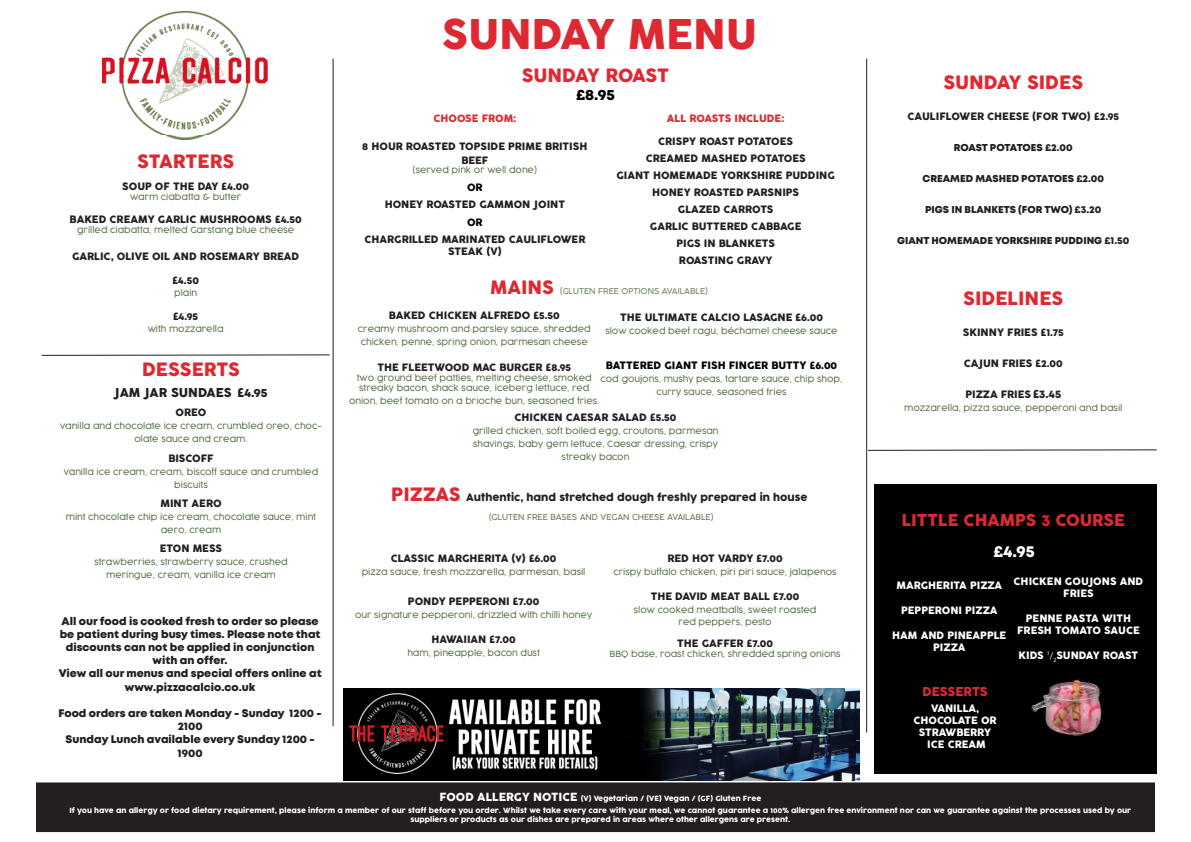
<style>
.page{position:relative;width:1191px;height:842px;background:#fff}
.page>*{position:absolute;margin:0;border:0;box-sizing:border-box;transform-origin:0 0}
.t1{font:40px "Cocogoose";color:#de2932}
.t2{font:18px "Cocogoose";color:#de2932}
.t3{font:16px "Cocogoose";color:#de2932}
.t4{font:16px "Mont Heavy DEMO";color:#fff}
.t5{font:15px "Mont Heavy DEMO";color:#000}
.t6{font:12px "Cocogoose";color:#231f20}
.t7{font:12px "Cocogoose";color:#de2932}
.t8{font:11px/13.2px "Mont Heavy DEMO";color:#231f20;text-align:center}
.t9{font:10px/13.2px "Cocogoose";color:#231f20;text-align:center}
.t10{font:10px/12px "Cocogoose";color:#fff;text-align:center}
.t11{font:10px "Mont Heavy DEMO";color:#231f20}
.t12{font:10px "Cocogoose";color:#000}
.t13{font:10px "Cocogoose";color:#de2932}
.t14{font:300 8.5px/13px "Cocogoose";color:#597349;text-align:center}
.t15{font:300 8px "Cocogoose";color:#63744a}
.t16{font:300 8px "Cocogoose";color:#6c7f5e}
.t17{font:7px/8.4px "Cocogoose";color:#fff;text-align:center}
.s1{font-family:"Mont Heavy DEMO"}
.s2{font-family:"Cocogoose"}
.s3{font-size:18px;color:#de2932}
.s4{font-size:11px}
.s5{font-family:"Mont Heavy DEMO";font-size:11px}
.s6{font-family:"Mont Heavy DEMO";color:#d8222f}
.s7{font-family:"Myriad Pro"}
</style>
<div class="page">
<div style="left:874px;top:484px;width:282px;height:290px;background:#000"></div>
<img style="left:1031px;top:679px;width:72px;height:57px">
<div style="left:36px;top:783px;width:1118px;height:48px;background:#231f20"></div>
<div style="left:36px;top:782px;width:1119px;height:50px;border:1px solid #231f20"></div>
<hr style="left:332px;top:59px;width:1px;height:667px;background:#231f20">
<hr style="left:866px;top:59px;width:1px;height:673px;background:#231f20">
<svg style="left:867px;top:449px;width:290px;height:2px"></svg>
<img style="left:343px;top:688px;width:516px;height:93px">
<img style="left:102px;top:11px;width:166px;height:128px">
<svg style="left:41px;top:354px;width:289px;height:2px"></svg>
<p class="t2" style="left:137px;top:149px;width:99px">STARTERS</p>
<p class="t9" style="left:122px;top:180px;width:128px">SOUP OF THE DAY £<span class="s1">4.00</span></p>
<p class="t14" style="left:130px;top:191px;width:113px">warm ciabatta &amp; butter</p>
<p class="t9" style="left:70px;top:213px;width:233px">BAKED CREAMY GARLIC MUSHROOMS £<span class="s1">4.50</span></p>
<p class="t14" style="left:77px;top:223px;width:219px">grilled ciabatta, melted Garstang blue cheese</p>
<p class="t9" style="left:72px;top:250px;width:229px">GARLIC, OLIVE OIL AND ROSEMARY BREAD</p>
<p class="t11" style="left:172px;top:275px;width:28px"><span class="s2">£</span>4.50</p>
<p class="t14" style="left:174px;top:286px;width:25px">plain</p>
<p class="t11" style="left:173px;top:311px;width:27px"><span class="s2">£</span>4.95</p>
<p class="t14" style="left:148px;top:322px;width:77px">with mozzarella</p>
<p class="t2" style="left:142px;top:357px;width:99px">DESSERTS</p>
<p class="t6" style="left:114px;top:385px;width:155px">JAM JAR SUNDAES £<span class="s1">4.95</span></p>
<p class="t9" style="left:176px;top:407px;width:32px">OREO</p>
<p class="t14" style="left:60px;top:420px;width:263px">vanilla and chocolate ice cream, crumbled oreo, choc&shy;olate sauce and cream.</p>
<p class="t9" style="left:168px;top:452px;width:47px">BISCOFF</p>
<p class="t14" style="left:64px;top:465px;width:256px">vanilla ice cream, cream, biscoff sauce and crumbled biscuits</p>
<p class="t9" style="left:160px;top:497px;width:63px">MINT AERO</p>
<p class="t14" style="left:66px;top:510px;width:252px">mint chocolate chip ice cream, chocolate sauce, mint aero, cream</p>
<p class="t9" style="left:160px;top:542px;width:64px">ETON MESS</p>
<p class="t14" style="left:94px;top:555px;width:195px">strawberries, strawberry sauce, crushed</p>
<p class="t14" style="left:106px;top:568px;width:171px">meringue, cream, vanilla ice cream</p>
<p class="t8" style="left:60px;top:615px;width:262px">All our food is cooked fresh to order so please be patient during busy times. Please note that discounts can not be applied in conjunction with an offer.</p>
<p class="t8" style="left:59px;top:668px;width:264px">View all our menus and special offers online at</p>
<p class="t8" style="left:125px;top:681px;width:132px">www.pizzacalcio.co.uk</p>
<p class="t8" style="left:58px;top:707px;width:265px">Food orders are taken Monday - Sunday 1200 -<br>2100</p>
<p class="t8" style="left:66px;top:734px;width:251px">Sunday Lunch available every Sunday 1200 -<br>1900</p>
<p class="t1" style="left:442px;top:6px;width:316px">SUNDAY MENU</p>
<p class="t2" style="left:522px;top:63px;width:149px">SUNDAY ROAST</p>
<p class="t5" style="left:576px;top:86px;width:40px">£8.95</p>
<p class="t13" style="left:433px;top:112px;width:84px">CHOOSE FROM:</p>
<p class="t9" style="left:362px;top:141px;width:227px"><span class="s1">8</span> HOUR ROASTED TOPSIDE PRIME BRITISH<br>BEEF</p>
<p class="t14" style="left:412px;top:163px;width:126px">(served pink or well done)</p>
<p class="t12" style="left:467px;top:180px;width:17px">OR</p>
<p class="t9" style="left:385px;top:198px;width:182px">HONEY ROASTED GAMMON JOINT</p>
<p class="t12" style="left:467px;top:215px;width:17px">OR</p>
<p class="t9" style="left:364px;top:233px;width:222px;line-height:12px">CHARGRILLED MARINATED CAULIFLOWER<br>STEAK (V)</p>
<p class="t13" style="left:667px;top:112px;width:119px">ALL ROASTS INCLUDE:</p>
<p class="t9" style="left:658px;top:136px;width:136px">CRISPY ROAST POTATOES</p>
<p class="t9" style="left:645px;top:153px;width:162px">CREAMED MASHED POTATOES</p>
<p class="t9" style="left:616px;top:170px;width:220px">GIANT HOMEMADE YORKSHIRE PUDDING</p>
<p class="t9" style="left:652px;top:187px;width:148px">HONEY ROASTED PARSNIPS</p>
<p class="t9" style="left:678px;top:204px;width:97px">GLAZED CARROTS</p>
<p class="t9" style="left:650px;top:221px;width:153px">GARLIC BUTTERED CABBAGE</p>
<p class="t9" style="left:676px;top:238px;width:100px">PIGS IN BLANKETS</p>
<p class="t9" style="left:679px;top:255px;width:95px">ROASTING GRAVY</p>
<p class="t2" style="left:490px;top:275px;width:66px">MAINS</p>
<p class="t16" style="left:560px;top:285px;width:150px">(GLUTEN FREE OPTIONS AVAILABLE)</p>
<p class="t9" style="left:389px;top:309px;width:172px">BAKED CHICKEN ALFREDO £<span class="s1">5.50</span></p>
<p class="t14" style="left:358px;top:323px;width:234px">creamy mushroom and parsley sauce, shredded chicken, penne, spring onion, parmesan cheese</p>
<p class="t9" style="left:377px;top:361px;width:195px">THE FLEETWOOD MAC BURGER £<span class="s1">8.95</span></p>
<p class="t14" style="left:357px;top:372px;width:236px;line-height:10px;text-align:left">two ground beef patties, melting cheese, smoked streaky bacon, shack sauce, iceberg lettuce, red</p>
<p class="t14" style="left:349px;top:394px;width:252px">onion, beef tomato on a brioche bun, seasoned fries.</p>
<p class="t9" style="left:620px;top:311px;width:204px">THE ULTIMATE CALCIO LASAGNE £<span class="s1">6.00</span></p>
<p class="t14" style="left:605px;top:324px;width:234px">slow cooked beef ragu, béchamel cheese sauce</p>
<p class="t12" style="left:606px;top:358px;width:233px">BATTERED GIANT FISH FINGER BUTTY £<span class="s1">6.00</span></p>
<p class="t14" style="left:600px;top:372px;width:243px">cod goujons, mushy peas, tartare sauce, chip shop, curry sauce, seasoned fries</p>
<p class="t9" style="left:514px;top:411px;width:163px">CHICKEN CAESAR SALAD £<span class="s1">5.50</span></p>
<p class="t14" style="left:472px;top:424px;width:247px">grilled chicken, soft boiled egg, croutons, parmesan shavings, baby gem lettuce, Caesar dressing, crispy streaky bacon</p>
<p class="t9" style="left:391px;top:491px;width:418px"><span class="s3">PIZZAS</span> Authentic, hand stretched dough freshly prepared in house</p>
<p class="t15" style="left:488px;top:511px;width:226px">(GLUTEN FREE BASES AND VEGAN CHEESE AVAILABLE)</p>
<p class="t9" style="left:391px;top:552px;width:167px">CLASSIC MARGHERITA (v) £<span class="s1">6.00</span></p>
<p class="t14" style="left:362px;top:565px;width:225px">pizza sauce, fresh mozzarella, parmesan, basil</p>
<p class="t9" style="left:408px;top:595px;width:133px">PONDY PEPPERONI £<span class="s1">7.00</span></p>
<p class="t14" style="left:355px;top:608px;width:238px">our signature pepperoni, drizzled with chilli honey</p>
<p class="t9" style="left:431px;top:633px;width:86px">HAWAIIAN £<span class="s1">7.00</span></p>
<p class="t14" style="left:407px;top:646px;width:134px">ham, pineapple, bacon dust</p>
<p class="t9" style="left:667px;top:552px;width:117px">RED HOT VARDY £<span class="s1">7.00</span></p>
<p class="t14" style="left:613px;top:565px;width:225px">crispy buffalo chicken, piri piri sauce, jalapenos</p>
<p class="t9" style="left:650px;top:590px;width:150px">THE DAVID MEAT BALL £<span class="s1">7.00</span></p>
<p class="t14" style="left:634px;top:603px;width:184px">slow cooked meatballs, sweet roasted</p>
<p class="t14" style="left:678px;top:615px;width:94px">red peppers, pesto</p>
<p class="t9" style="left:677px;top:637px;width:97px">THE GAFFER £<span class="s1">7.00</span></p>
<p class="t14" style="left:609px;top:647px;width:232px">BBQ base, roast chicken, shredded spring onions</p>
<p class="t2" style="left:943px;top:70px;width:141px">SUNDAY SIDES</p>
<p class="t9" style="left:907px;top:110px;width:213px">CAULIFLOWER CHEESE (FOR TWO) £<span class="s1">2.95</span></p>
<p class="t11" style="left:954px;top:141px;width:120px">ROAST POTATOES £2.00</p>
<p class="t11" style="left:922px;top:172px;width:183px">CREAMED MASHED POTATOES £2.00</p>
<p class="t11" style="left:925px;top:203px;width:178px">PIGS IN BLANKETS (FOR TWO) £3.20</p>
<p class="t11" style="left:897px;top:234px;width:234px">GIANT HOMEMADE YORKSHIRE PUDDING £1.50</p>
<p class="t2" style="left:963px;top:286px;width:101px">SIDELINES</p>
<p class="t9" style="left:963px;top:326px;width:102px">SKINNY FRIES £<span class="s1">1.75</span></p>
<p class="t9" style="left:963px;top:357px;width:100px">CAJUN FRIES £<span class="s1">2.00</span></p>
<p class="t9" style="left:965px;top:388px;width:97px">PIZZA FRIES <span class="s4">£</span><span class="s5">3.45</span></p>
<p class="t14" style="left:904px;top:401px;width:220px">mozzarella, pizza sauce, pepperoni and basil</p>
<p class="t3" style="left:902px;top:509px;width:224px">LITTLE CHAMPS <span class="s6">3</span> COURSE</p>
<p class="t4" style="left:993px;top:543px;width:43px">£4.95</p>
<p class="t10" style="left:1013px;top:575px;width:131px">CHICKEN GOUJONS AND<br>FRIES</p>
<p class="t10" style="left:1017px;top:612px;width:124px">PENNE PASTA WITH<br>FRESH TOMATO SAUCE</p>
<p class="t10" style="left:1018px;top:649px;width:121px">KIDS <sup>1</sup><span class="s7">/</span><sub>2</sub>SUNDAY ROAST</p>
<p class="t10" style="left:896px;top:579px;width:107px">MARGHERITA PIZZA</p>
<p class="t10" style="left:901px;top:604px;width:98px">PEPPERONI PIZZA</p>
<p class="t10" style="left:892px;top:629px;width:116px">HAM AND PINEAPPLE<br>PIZZA</p>
<p class="t7" style="left:922px;top:683px;width:67px">DESSERTS</p>
<p class="t10" style="left:931px;top:703px;width:50px">VANILLA,</p>
<p class="t10" style="left:913px;top:715px;width:85px">CHOCOLATE OR</p>
<p class="t10" style="left:918px;top:727px;width:74px">STRAWBERRY</p>
<p class="t10" style="left:927px;top:739px;width:60px">ICE CREAM</p>
<p class="t17" style="left:439px;top:794px;width:323px"><span class="s4">FOOD ALLERGY NOTICE</span> (V) Vegetarian / (VE) Vegan / (GF) Gluten Free</p>
<p class="t17" style="left:69px;top:807px;width:1063px">If you have an allergy or food dietary requirement, please inform a member of our staff before you order. Whilst we take every care with your meal, we cannot guarantee a <span class="s1">100</span>% allergen free environment nor can we guarantee against the processes used by our suppliers or products as our dishes are prepared in areas where other allergens are present.</p>
</div>
